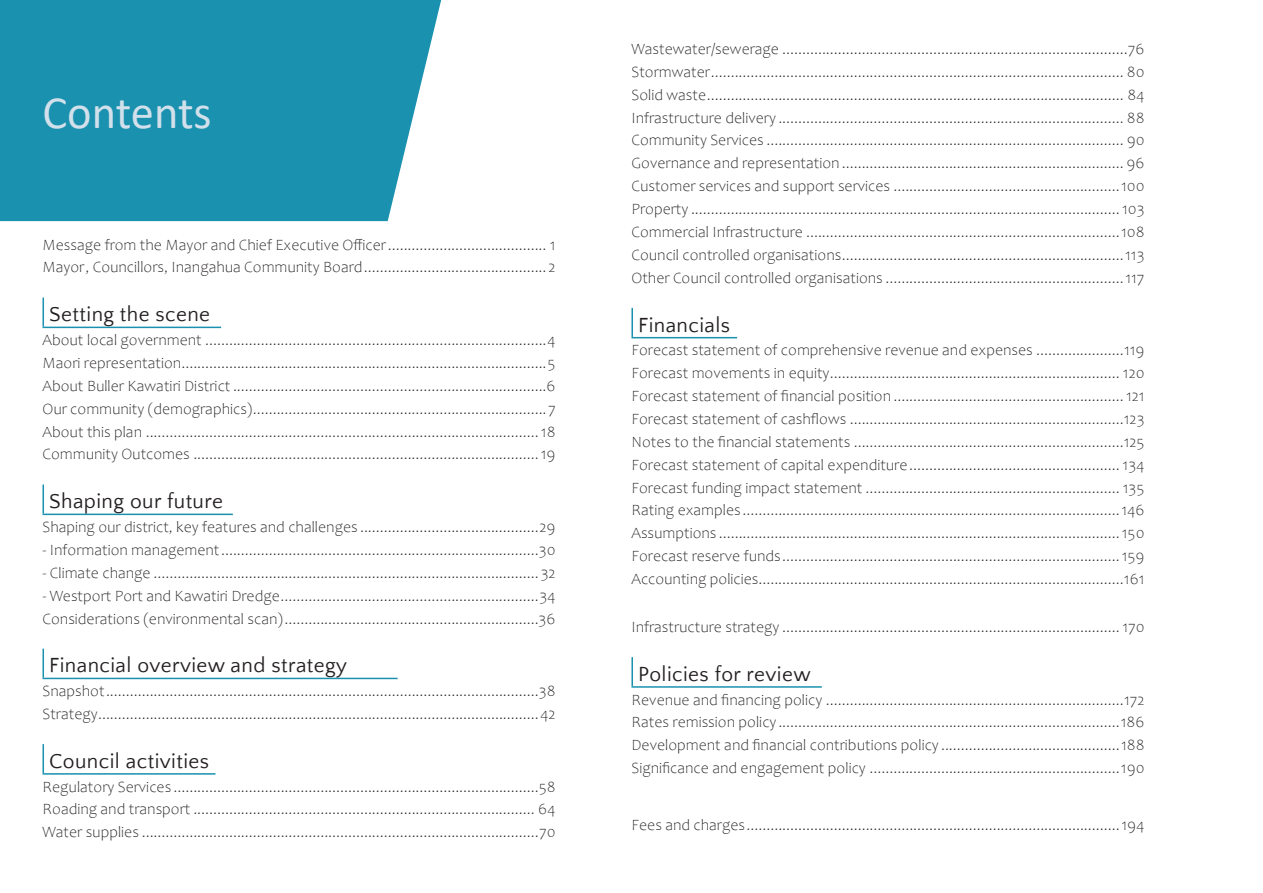
<style>
.page{position:relative;width:1263px;height:893px;background:#fff}
.page>*{position:absolute;margin:0;border:0;box-sizing:border-box;transform-origin:0 0}
.Top_Heading_COPY{font:46.5px "Calibri";color:#d1e0ea}
.Heading_2_copy{font:21px "Quattrocento Sans";letter-spacing:.02em;color:#231f20}
.Normal{font:300 15.75px "Candara";color:#231f20}
</style>
<div class="page">
<svg style="left:43px;top:298px;width:1px;height:29px"></svg>
<hr style="left:43px;top:327px;width:178px;height:1px;background:#1991af">
<hr style="left:43px;top:484px;width:1px;height:30px;background:#1991af">
<hr style="left:43px;top:514px;width:190px;height:1px;background:#1991af">
<svg style="left:43px;top:649px;width:1px;height:29px"></svg>
<hr style="left:43px;top:678px;width:355px;height:1px;background:#1991af">
<svg style="left:43px;top:744px;width:1px;height:29px"></svg>
<hr style="left:43px;top:773px;width:172px;height:2px;background:#1991af">
<hr style="left:631px;top:308px;width:2px;height:29px;background:#1991af">
<hr style="left:631px;top:337px;width:106px;height:1px;background:#1991af">
<hr style="left:631px;top:657px;width:2px;height:29px;background:#1991af">
<hr style="left:631px;top:686px;width:191px;height:2px;background:#1991af">
<div style="left:0;top:0;width:441px;height:221px;background:#1991af"></div>
<p class="Top_Heading_COPY" style="left:43px;top:80px;width:171px">Contents</p>
<p class="Normal" style="left:43px;top:236px;width:514px">Message from the Mayor and Chief Executive Officer........................................ 1</p>
<p class="Normal" style="left:43px;top:259px;width:514px">Mayor, Councillors, Inangahua Community Board.............................................. 2</p>
<p class="Heading_2_copy" style="left:49px;top:304px;width:162px">Setting the scene</p>
<p class="Normal" style="left:43px;top:331px;width:515px">About local government ......................................................................................4</p>
<p class="Normal" style="left:43px;top:354px;width:515px">Maori representation............................................................................................5</p>
<p class="Normal" style="left:43px;top:377px;width:515px">About Buller Kawatiri District ...............................................................................6</p>
<p class="Normal" style="left:43px;top:400px;width:514px">Our community (demographics)..........................................................................7</p>
<p class="Normal" style="left:43px;top:423px;width:514px">About this plan ...................................................................................................18</p>
<p class="Normal" style="left:43px;top:446px;width:514px">Community Outcomes .......................................................................................19</p>
<p class="Heading_2_copy" style="left:49px;top:490px;width:175px">Shaping our future</p>
<p class="Normal" style="left:43px;top:518px;width:515px">Shaping our district, key features and challenges .............................................29</p>
<p class="Normal" style="left:43px;top:541px;width:515px">- Information management................................................................................30</p>
<p class="Normal" style="left:43px;top:564px;width:514px">- Climate change ................................................................................................. 32</p>
<p class="Normal" style="left:43px;top:587px;width:515px">- Westport Port and Kawatiri Dredge.................................................................34</p>
<p class="Normal" style="left:43px;top:610px;width:515px">Considerations (environmental scan)................................................................36</p>
<p class="Heading_2_copy" style="left:49px;top:655px;width:299px">Financial overview and strategy</p>
<p class="Normal" style="left:43px;top:682px;width:515px">Snapshot.............................................................................................................38</p>
<p class="Normal" style="left:43px;top:705px;width:514px">Strategy...............................................................................................................42</p>
<p class="Heading_2_copy" style="left:49px;top:750px;width:161px">Council activities</p>
<p class="Normal" style="left:43px;top:778px;width:515px">Regulatory Services ............................................................................................58</p>
<p class="Normal" style="left:43px;top:801px;width:515px">Roading and transport ...................................................................................... 64</p>
<p class="Normal" style="left:43px;top:823px;width:514px">Water supplies ....................................................................................................70</p>
<p class="Normal" style="left:631px;top:40px;width:514px">Wastewater/sewerage .......................................................................................76</p>
<p class="Normal" style="left:631px;top:63px;width:514px">Stormwater........................................................................................................ 80</p>
<p class="Normal" style="left:631px;top:86px;width:514px">Solid waste......................................................................................................... 84</p>
<p class="Normal" style="left:631px;top:109px;width:515px">Infrastructure delivery ....................................................................................... 88</p>
<p class="Normal" style="left:631px;top:132px;width:515px">Community Services .......................................................................................... 90</p>
<p class="Normal" style="left:631px;top:155px;width:515px">Governance and representation ....................................................................... 96</p>
<p class="Normal" style="left:631px;top:177px;width:514px">Customer services and support services .........................................................100</p>
<p class="Normal" style="left:631px;top:200px;width:514px">Property ............................................................................................................103</p>
<p class="Normal" style="left:631px;top:223px;width:514px">Commercial Infrastructure ...............................................................................108</p>
<p class="Normal" style="left:631px;top:246px;width:514px">Council controlled organisations.......................................................................113</p>
<p class="Normal" style="left:631px;top:269px;width:514px">Other Council controlled organisations ............................................................117</p>
<p class="Heading_2_copy" style="left:638px;top:314px;width:93px">Financials</p>
<p class="Normal" style="left:631px;top:342px;width:514px">Forecast statement of comprehensive revenue and expenses ......................119</p>
<p class="Normal" style="left:631px;top:364px;width:514px">Forecast movements in equity......................................................................... 120</p>
<p class="Normal" style="left:631px;top:387px;width:514px">Forecast statement of financial position ..........................................................121</p>
<p class="Normal" style="left:631px;top:410px;width:514px">Forecast statement of cashflows .....................................................................123</p>
<p class="Normal" style="left:631px;top:433px;width:514px">Notes to the financial statements ....................................................................125</p>
<p class="Normal" style="left:631px;top:456px;width:515px">Forecast statement of capital expenditure..................................................... 134</p>
<p class="Normal" style="left:631px;top:479px;width:514px">Forecast funding impact statement ................................................................ 135</p>
<p class="Normal" style="left:631px;top:502px;width:514px">Rating examples ...............................................................................................146</p>
<p class="Normal" style="left:631px;top:525px;width:514px">Assumptions .....................................................................................................150</p>
<p class="Normal" style="left:631px;top:547px;width:514px">Forecast reserve funds.....................................................................................159</p>
<p class="Normal" style="left:631px;top:570px;width:514px">Accounting policies............................................................................................161</p>
<p class="Normal" style="left:631px;top:618px;width:515px">Infrastructure strategy ..................................................................................... 170</p>
<p class="Heading_2_copy" style="left:638px;top:663px;width:174px">Policies for review</p>
<p class="Normal" style="left:631px;top:691px;width:515px">Revenue and financing policy ...........................................................................172</p>
<p class="Normal" style="left:631px;top:714px;width:514px">Rates remission policy ......................................................................................186</p>
<p class="Normal" style="left:631px;top:737px;width:514px">Development and financial contributions policy .............................................188</p>
<p class="Normal" style="left:631px;top:759px;width:514px">Significance and engagement policy ...............................................................190</p>
<p class="Normal" style="left:631px;top:816px;width:514px">Fees and charges..............................................................................................194</p>
</div>
